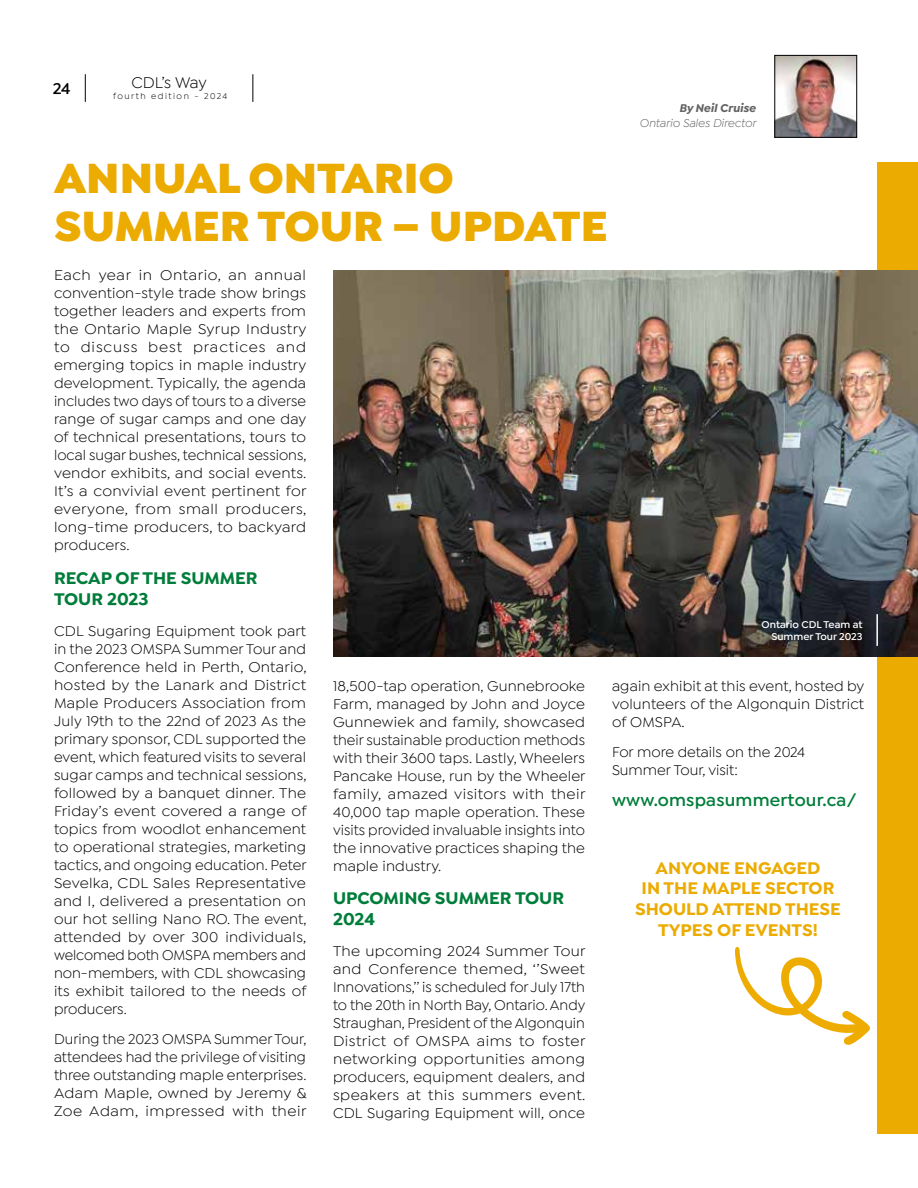
<style>
.page{position:relative;width:918px;height:1188px;background:#fff}
.page>*{position:absolute;margin:0;border:0;box-sizing:border-box;transform-origin:0 0}
.t1{font:900 45px/48px "Isidora Sans";color:#ecab00}
.t2{font:700 18px/20.7px "Isidora Sans";color:#ecab00;text-align:center}
.t3{font:700 18px/21px "Isidora Sans";color:#007d3a}
.t4{font:600 18px "Isidora Sans";letter-spacing:.01em;color:#007d3a}
.t5{font:16.5px "Isidora Sans";letter-spacing:-.005em;color:#000}
.t6{font:600 16.5px "Isidora Sans";color:#000}
.t7{font:15px/18px "Isidora Sans";letter-spacing:.01em;color:#000;text-align:justify}
.t8{font:15px/18px "Isidora Sans";letter-spacing:.01em;color:#000;text-align:justify;scale:1.05 1}
.t9{font:italic 12px "Isidora Sans";color:#626362}
.t10{font:italic 700 12px "Isidora Sans";color:#626362}
.t11{font:600 10.5px/12px "Isidora Sans";color:#fff;text-align:right}
.t12{font:9px "Isidora Sans";letter-spacing:.17em;color:#000}
</style>
<div class="page">
<svg style="left:85px;top:74px;width:1px;height:28px"></svg>
<svg style="left:253px;top:74px;width:1px;height:28px"></svg>
<div style="left:878px;top:162px;width:40px;height:972px;background:#ecab00"></div>
<img style="left:777px;top:57px;width:78px;height:79px">
<div style="left:775px;top:55px;width:82px;height:83px;border:1px solid #000"></div>
<img style="left:333px;top:270px;width:585px;height:387px">
<svg style="left:735px;top:947px;width:135px;height:98px"></svg>
<hr style="left:876px;top:614px;width:2px;height:32px;background:#fff">
<p class="t6" style="left:53px;top:79px;width:20px">24</p>
<p class="t5" style="left:131px;top:74px;width:77px">CDL’s Way</p>
<p class="t12" style="left:113px;top:92px;width:116px">fourth edition - 2024</p>
<p class="t10" style="left:679px;top:101px;width:78px">By Neil Cruise</p>
<p class="t9" style="left:640px;top:116px;width:118px">Ontario Sales Director</p>
<h1 class="t1" style="left:54px;top:154px;width:555px">ANNUAL ONTARIO<br>SUMMER TOUR – UPDATE</h1>
<p class="t8" style="left:54px;top:266px;width:242px">Each year in Ontario, an annual convention-style trade show brings together leaders and experts from the Ontario Maple Syrup Industry to discuss best practices and emerging topics in maple industry development. Typically, the agenda includes two days of tours to a diverse range of sugar camps and one day of technical presentations, tours to local sugar bushes, technical sessions, vendor exhibits, and social events.<br>It’s a convivial event pertinent for everyone, from small producers, long-time producers, to backyard producers.</p>
<p class="t3" style="left:54px;top:567px;width:205px">RECAP OF THE SUMMER<br>TOUR 2023</p>
<p class="t7" style="left:54px;top:622px;width:254px">CDL Sugaring Equipment took part in the 2023 OMSPA Summer Tour and Conference held in Perth, Ontario, hosted by the Lanark and District Maple Producers Association from July 19th to the 22nd of 2023 As the primary sponsor, CDL supported the event, which featured visits to several sugar camps and technical sessions, followed by a banquet dinner. The Friday’s event covered a range of topics from woodlot enhancement to operational strategies, marketing tactics, and ongoing education. Peter Sevelka, CDL Sales Representative and I, delivered a presentation on our hot selling Nano RO. The event, attended by over 300 individuals, welcomed both OMSPA members and non-members, with CDL showcasing its exhibit tailored to the needs of producers.</p>
<p class="t7" style="left:54px;top:1030px;width:254px">During the 2023 OMSPA Summer Tour, attendees had the privilege of visiting three outstanding maple enterprises.<br>Adam Maple, owned by Jeremy &amp; Zoe Adam, impressed with their</p>
<p class="t11" style="left:762px;top:619px;width:103px">Ontario CDL Team at<br>Summer Tour 2023</p>
<p class="t7" style="left:333px;top:677px;width:254px">18,500-tap operation, Gunnebrooke Farm, managed by John and Joyce Gunnewiek and family, showcased their sustainable production methods with their 3600 taps. Lastly, Wheelers Pancake House, run by the Wheeler family, amazed visitors with their 40,000 tap maple operation. These visits provided invaluable insights into the innovative practices shaping the maple industry.</p>
<p class="t3" style="left:333px;top:888px;width:233px">UPCOMING SUMMER TOUR<br>2024</p>
<p class="t8" style="left:333px;top:942px;width:242px">The upcoming 2024 Summer Tour and Conference themed, ‘’Sweet Innovations,’’ is scheduled for July 17th to the 20th in North Bay, Ontario. Andy Straughan, President of the Algonquin District of OMSPA aims to foster networking opportunities among producers, equipment dealers, and speakers at this summers event.<br>CDL Sugaring Equipment will, once</p>
<p class="t7" style="left:612px;top:677px;width:254px">again exhibit at this event, hosted by volunteers of the Algonquin District of OMSPA.</p>
<p class="t7" style="left:612px;top:743px;width:195px">For more details on the 2024<br>Summer Tour, visit:</p>
<p class="t4" style="left:612px;top:790px;width:246px">www.omspasummertour.ca/</p>
<p class="t2" style="left:635px;top:857px;width:207px">ANYONE ENGAGED<br>IN THE MAPLE SECTOR<br>SHOULD ATTEND THESE<br>TYPES OF EVENTS!</p>
</div>
